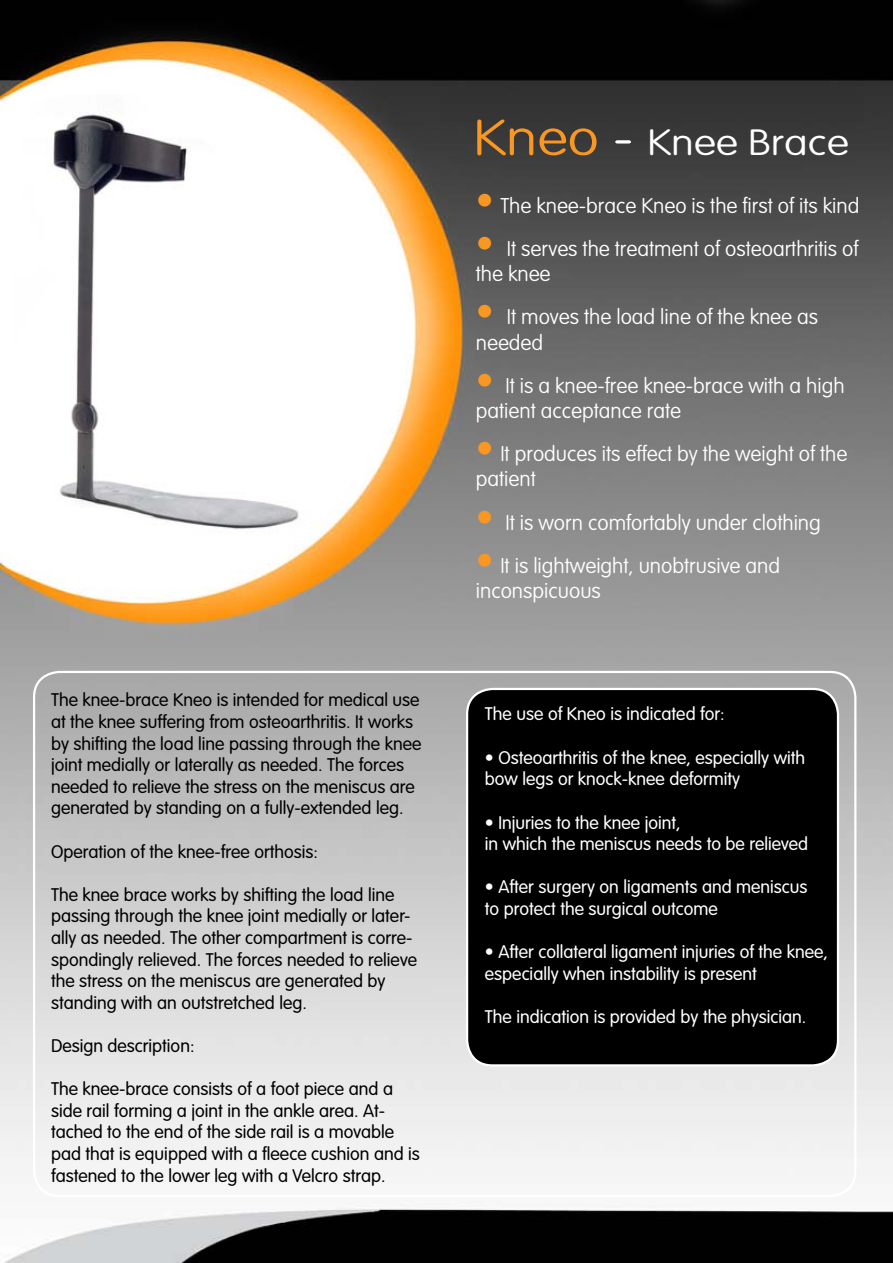
<style>
.page{position:relative;width:893px;height:1263px;background:#fff}
.page>*{position:absolute;margin:0;border:0;box-sizing:border-box;transform-origin:0 0}
.t1{font:100 36px "VAG Rounded Std";color:#fff;scale:1.18 1}
.t2{font:100 21px/25.2px "VAG Rounded Std";color:#fff}
.t3{font:300 18px/21.6px "VAG Rounded Std";color:#000}
.t4{font:300 18px/21.6px "VAG Rounded Std";color:#fff}
.s1{font-size:49.5px;color:#f89721}
.s2{font-size:49.5px}
.s3{font-size:36px;color:#f89721}
</style>
<div class="page">
<img style="left:0;top:0;width:893px;height:1263px">
<div style="left:467px;top:689px;width:371px;height:376px;background:#000;border-radius:25px"></div>
<div style="left:466px;top:688px;width:373px;height:378px;border:2px solid #fff;border-radius:25px"></div>
<svg style="left:0;top:68px;width:405px;height:519px"></svg>
<img style="left:11px;top:94px;width:310px;height:459px">
<p class="t3" style="left:51px;top:690px;width:372px">The knee-brace Kneo is intended for medical use at the knee suffering from osteoarthritis. It works by shifting the load line passing through the knee joint medially or laterally as needed. The forces needed to relieve the stress on the meniscus are generated by standing on a fully-extended leg.</p>
<p class="t3" style="left:51px;top:841px;width:268px">Operation of the knee-free orthosis:</p>
<p class="t3" style="left:51px;top:884px;width:367px">The knee brace works by shifting the load line passing through the knee joint medially or later&shy;ally as needed. The other compartment is corre&shy;spondingly relieved. The forces needed to relieve the stress on the meniscus are generated by standing with an outstretched leg.</p>
<p class="t3" style="left:51px;top:1035px;width:145px">Design description:</p>
<p class="t3" style="left:51px;top:1079px;width:370px">The knee-brace consists of a foot piece and a side rail forming a joint in the ankle area. At&shy;tached to the end of the side rail is a movable pad that is equipped with a fleece cushion and is fastened to the lower leg with a Velcro strap.</p>
<h1 class="t1" style="left:473px;top:122px;width:320px"><span class="s1">Kneo</span> <span class="s2">-</span> Knee Brace</h1>
<p class="t2" style="left:476px;top:193px;width:385px"><span class="s3">•</span> The knee-brace Kneo is the first of its kind</p>
<p class="t2" style="left:476px;top:237px;width:384px"><span class="s3">•</span> It serves the treatment of osteoarthritis of the knee</p>
<p class="t2" style="left:476px;top:305px;width:344px"><span class="s3">•</span> It moves the load line of the knee as needed</p>
<p class="t2" style="left:476px;top:373px;width:370px"><span class="s3">•</span> It is a knee-free knee-brace with a high patient acceptance rate</p>
<p class="t2" style="left:476px;top:442px;width:373px"><span class="s3">•</span> It produces its effect by the weight of the patient</p>
<p class="t2" style="left:476px;top:510px;width:347px"><span class="s3">•</span> It is worn comfortably under clothing</p>
<p class="t2" style="left:476px;top:553px;width:306px"><span class="s3">•</span> It is lightweight, unobtrusive and inconspicuous</p>
<p class="t4" style="left:485px;top:704px;width:241px">The use of Kneo is indicated for:</p>
<p class="t4" style="left:485px;top:747px;width:322px">• Osteoarthritis of the knee, especially with bow legs or knock-knee deformity</p>
<p class="t4" style="left:485px;top:812px;width:325px">• Injuries to the knee joint,<br>in which the meniscus needs to be relieved</p>
<p class="t4" style="left:485px;top:877px;width:324px">• After surgery on ligaments and meniscus to protect the surgical outcome</p>
<p class="t4" style="left:485px;top:942px;width:345px">• After collateral ligament injuries of the knee, especially when instability is present</p>
<p class="t4" style="left:485px;top:1006px;width:323px">The indication is provided by the physician.</p>
</div>
